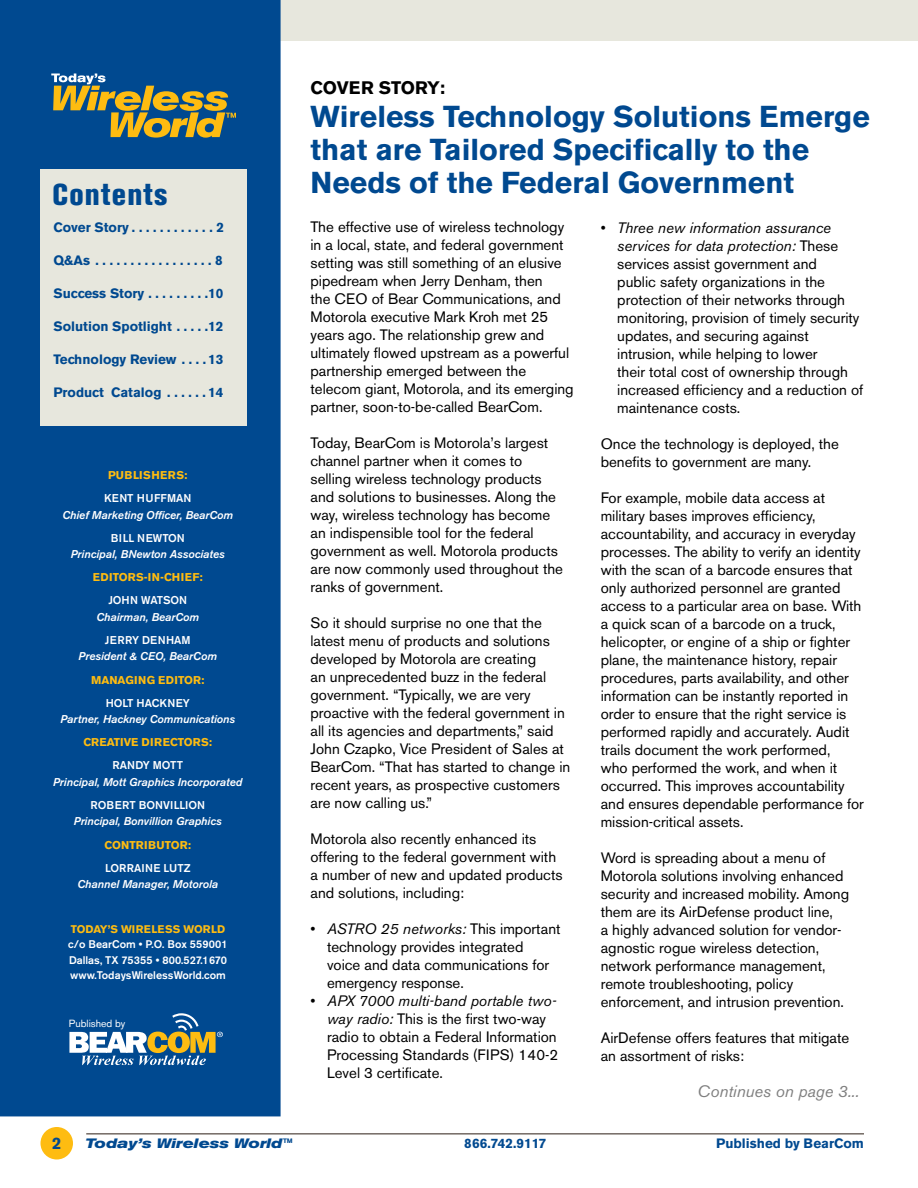
<style>
.page{position:relative;width:918px;height:1188px;background:#fff}
.page>*{position:absolute;margin:0;border:0;box-sizing:border-box;transform-origin:0 0}
.t1{font:700 30px/33px "Akzidenz Grotesk BE";color:#004990}
.t2{font:800 condensed 30px "Akzidenz Grotesk BE";letter-spacing:.04em;color:#004990}
.t3{font:700 18px "Akzidenz Grotesk BE";color:#000}
.t4{font:italic 16.5px "Akzidenz Grotesk BE";color:#808080}
.t5{font:700 16.5px "Akzidenz Grotesk BE";color:#004990}
.t6{font:15px/18px "Akzidenz Grotesk BE";color:#000}
.t7{font:700 13.5px "Akzidenz Grotesk BE";color:#004990}
.t8{font:italic 700 expanded 13.5px "Akzidenz Grotesk BE";color:#004990}
.t9{font:italic 500 11.25px "Akzidenz Grotesk BE";color:#fff}
.t10{font:500 11.25px "Akzidenz Grotesk BE";color:#fff}
.t11{font:700 11.25px "Akzidenz Grotesk BE";color:#febc11}
.t12{font:700 11.25px "Akzidenz Grotesk BE";letter-spacing:.04em;color:#febc11}
.t13{font:700 11.25px "Akzidenz Grotesk BE";letter-spacing:.02em;color:#febc11}
.t14{font:500 11.25px "Akzidenz Grotesk BE";letter-spacing:.02em;color:#fff}
.t15{font:500 11.25px "Akzidenz Grotesk BE";letter-spacing:.04em;color:#fff}
.t16{font:500 11.1px/15.3px "Akzidenz Grotesk BE";color:#fff;text-align:justify}
.t17{font:700 11.1px "Akzidenz Grotesk BE";color:#febc11}
.t18{font:10.35px "Akzidenz Grotesk BE";color:#fff}
.s1{font-style:italic}
</style>
<div class="page">
<div style="left:0;top:0;width:918px;height:40px;background:#e7e7dd"></div>
<div style="left:40px;top:1127px;width:33px;height:33px;background:#febc11;border-radius:50%"></div>
<hr style="left:86px;top:1133px;width:778px;height:2px;background:#726963">
<div style="left:0;top:0;width:281px;height:1116px;background:#004990"></div>
<div style="left:40px;top:170px;width:207px;height:256px;background:#e7e7dd"></div>
<svg style="left:69px;top:1013px;width:154px;height:52px"></svg>
<svg style="left:51px;top:74px;width:185px;height:64px;background:#607564"></svg>
<h1 class="t2" style="left:53px;top:177px;width:116px">Contents</h1>
<p class="t7" style="left:53px;top:219px;width:172px">Cover Story . . . . . . . . . . . . 2</p>
<p class="t7" style="left:53px;top:252px;width:171px">Q&amp;As . . . . . . . . . . . . . . . . . 8</p>
<p class="t7" style="left:53px;top:285px;width:171px">Success Story . . . . . . . . .10</p>
<p class="t7" style="left:53px;top:318px;width:171px">Solution Spotlight . . . . .12</p>
<p class="t7" style="left:53px;top:351px;width:171px">Technology Review . . . . 13</p>
<p class="t7" style="left:53px;top:384px;width:171px">Product Catalog . . . . . . 14</p>
<p class="t12" style="left:108px;top:469px;width:81px">Publishers:</p>
<p class="t14" style="left:104px;top:491px;width:89px">KENT HUFFMAN</p>
<p class="t9" style="left:62px;top:508px;width:172px">Chief Marketing Officer, BearCom</p>
<p class="t10" style="left:111px;top:531px;width:76px">BILL NEWTON</p>
<p class="t9" style="left:71px;top:548px;width:155px">Principal, BNewton Associates</p>
<p class="t12" style="left:93px;top:571px;width:111px">Editors-in-Chief:</p>
<p class="t10" style="left:108px;top:594px;width:80px">JOHN WATSON</p>
<p class="t9" style="left:96px;top:610px;width:104px">Chairman, BearCom</p>
<p class="t15" style="left:105px;top:633px;width:87px">JERRY DENHAM</p>
<p class="t9" style="left:79px;top:650px;width:140px">President &amp; CEO, BearCom</p>
<p class="t11" style="left:91px;top:673px;width:115px">Managi ng Editor:</p>
<p class="t10" style="left:106px;top:696px;width:86px">HOLT HACKNEY</p>
<p class="t9" style="left:61px;top:713px;width:176px">Partner, Hackney Communications</p>
<p class="t11" style="left:83px;top:736px;width:130px">Creative Di rectors:</p>
<p class="t10" style="left:113px;top:758px;width:72px">RANDY MOTT</p>
<p class="t9" style="left:53px;top:775px;width:191px">Principal, Mott Graphics Incorporated</p>
<p class="t10" style="left:91px;top:798px;width:16px">Robert</p>
<p class="t10" style="left:139px;top:798px;width:16px">Bonvillion</p>
<p class="t9" style="left:74px;top:815px;width:149px">Principal, Bonvillion Graphics</p>
<p class="t13" style="left:105px;top:838px;width:88px">CONTRIBUTOR:</p>
<p class="t10" style="left:105px;top:861px;width:87px">LORRAINE LUTZ</p>
<p class="t9" style="left:77px;top:878px;width:142px">Channel Manager, Motorola</p>
<p class="t17" style="left:71px;top:923px;width:156px">Today’s Wi reless World</p>
<p class="t16" style="left:68px;top:937px;width:161px">c/o BearCom • P.O. Box 559001<br>Dallas, TX 75355 • 800.527.1670 www.TodaysWirelessWorld.com</p>
<p class="t18" style="left:69px;top:1017px;width:58px">Published by</p>
<p class="t3" style="left:310px;top:78px;width:26px">COVER</p>
<p class="t3" style="left:379px;top:78px;width:68px">STORY:</p>
<h1 class="t1" style="left:310px;top:101px;width:561px">Wireless Technology Solutions Emerge that are Tailored Specifically to the<br>Needs of the Federal Government</h1>
<p class="t6" style="left:310px;top:218px;width:265px">The effective use of wireless technology in a local, state, and federal government setting was still something of an elusive pipedream when Jerry Denham, then<br>the CEO of Bear Communications, and Motorola executive Mark Kroh met 25 years ago. The relationship grew and ultimately flowed upstream as a powerful partnership emerged between the telecom giant, Motorola, and its emerging partner, soon-to-be-called BearCom.</p>
<p class="t6" style="left:310px;top:434px;width:254px">Today, BearCom is Motorola’s largest channel partner when it comes to selling wireless technology products and solutions to businesses. Along the way, wireless technology has become an indispensible tool for the federal government as well. Motorola products are now commonly used throughout the ranks of government.</p>
<p class="t6" style="left:310px;top:614px;width:261px">So it should surprise no one that the latest menu of products and solutions developed by Motorola are creating<br>an unprecedented buzz in the federal government. “Typically, we are very proactive with the federal government in all its agencies and departments,” said John Czapko, Vice President of Sales at BearCom. “That has started to change in recent years, as prospective customers are now calling us.”</p>
<p class="t6" style="left:310px;top:830px;width:254px">Motorola also recently enhanced its offering to the federal government with a number of new and updated products and solutions, including:</p>
<p class="t6" style="left:327px;top:920px;width:235px;text-indent:-16px">• <span class="s1">ASTRO 25 networks:</span> This important technology provides integrated voice and data communications for emergency response.</p>
<p class="t6" style="left:327px;top:992px;width:233px;text-indent:-16px">• <span class="s1">APX 7000 multi-band portable two&shy;way radio:</span> This is the first two-way radio to obtain a Federal Information Processing Standards (FIPS) 140-2<br>Level 3 certificate.</p>
<p class="t6" style="left:617px;top:219px;width:247px;text-indent:-16px">• <span class="s1">Three new information assurance services for data protection:</span> These services assist government and<br>public safety organizations in the protection of their networks through monitoring, provision of timely security updates, and securing against intrusion, while helping to lower<br>their total cost of ownership through increased efficiency and a reduction of maintenance costs.</p>
<p class="t6" style="left:601px;top:435px;width:240px">Once the technology is deployed, the benefits to government are many.</p>
<p class="t6" style="left:601px;top:489px;width:265px">For example, mobile data access at military bases improves efficiency, accountability, and accuracy in everyday processes. The ability to verify an identity with the scan of a barcode ensures that only authorized personnel are granted access to a particular area on base. With a quick scan of a barcode on a truck, helicopter, or engine of a ship or fighter plane, the maintenance history, repair procedures, parts availability, and other information can be instantly reported in order to ensure that the right service is performed rapidly and accurately. Audit trails document the work performed,<br>who performed the work, and when it occurred. This improves accountability and ensures dependable performance for mission-critical assets.</p>
<p class="t6" style="left:601px;top:849px;width:250px">Word is spreading about a menu of Motorola solutions involving enhanced security and increased mobility. Among them are its AirDefense product line,<br>a highly advanced solution for vendor&shy;agnostic rogue wireless detection, network performance management, remote troubleshooting, policy enforcement, and intrusion prevention.</p>
<p class="t6" style="left:601px;top:1029px;width:250px">AirDefense offers features that mitigate an assortment of risks:</p>
<p class="t4" style="left:697px;top:1081px;width:163px">Continues on page 3...</p>
<p class="t5" style="left:52px;top:1134px;width:11px">2</p>
<p class="t8" style="left:86px;top:1135px;width:208px">Today’s Wireless World™</p>
<p class="t7" style="left:464px;top:1136px;width:84px">866.742.9117</p>
<p class="t7" style="left:716px;top:1136px;width:149px">Published by BearCom</p>
</div>
